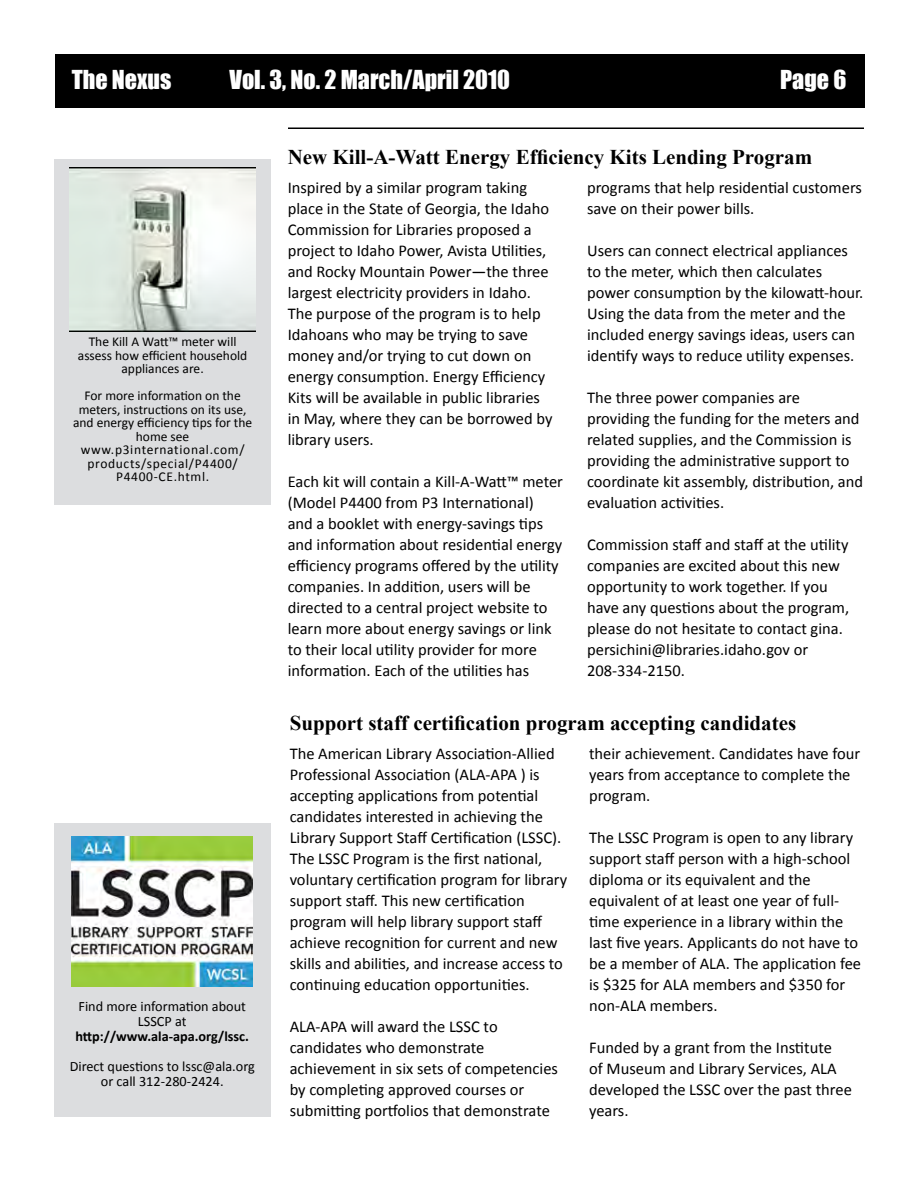
<style>
.page{position:relative;width:918px;height:1188px;background:#fff}
.page>*{position:absolute;margin:0;border:0;box-sizing:border-box;transform-origin:0 0}
.t1{font:24px "Impact";color:#fff}
.t2{font:700 21px "Times New Roman";color:#000}
.t3{font:16.5px/21px "Calibri";color:#000}
.t4{font:14.25px/15px "Calibri";color:#000;text-align:center}
.t5{font:700 14.25px "Calibri";color:#000}
.t6{font:13.5px/13.5px "Calibri";color:#000;text-align:center}
</style>
<div class="page">
<div style="left:56px;top:54px;width:810px;height:54px;background:#000"></div>
<hr style="left:288px;top:128px;width:576px;height:1px;background:#000">
<div style="left:54px;top:824px;width:217px;height:294px;background:#dcdddf"></div>
<img style="left:71px;top:837px;width:181px;height:149px">
<div style="left:54px;top:160px;width:217px;height:345px;background:#dcdddf"></div>
<img style="left:70px;top:168px;width:186px;height:164px">
<h1 class="t1" style="left:72px;top:61px;width:101px">The Nexus</h1>
<h1 class="t1" style="left:230px;top:61px;width:282px">Vol. 3, No. 2 March/April 2010</h1>
<h1 class="t1" style="left:780px;top:61px;width:68px">Page 6</h1>
<p class="t6" style="left:78px;top:334px;width:171px">The Kill A Watt™ meter will assess how efficient household appliances are.</p>
<p class="t6" style="left:73px;top:388px;width:181px">For more information on the meters, instructions on its use, and energy efficiency tips for the home see www.p3international.com/ products/special/P4400/<br>P4400-CE.html.</p>
<p class="t4" style="left:79px;top:998px;width:169px">Find more information about<br>LSSCP at</p>
<p class="t5" style="left:75px;top:1028px;width:175px">http://www.ala-apa.org/lssc.</p>
<p class="t4" style="left:70px;top:1058px;width:187px">Direct questions to lssc@ala.org or call 312-280-2424.</p>
<p class="t2" style="left:288px;top:143px;width:526px">New Kill-A-Watt Energy Efficiency Kits Lending Program</p>
<p class="t3" style="left:288px;top:176px;width:266px">Inspired by a similar program taking place in the State of Georgia, the Idaho Commission for Libraries proposed a project to Idaho Power, Avista Utilities, and Rocky Mountain Power—the three largest electricity providers in Idaho.<br>The purpose of the program is to help Idahoans who may be trying to save money and/or trying to cut down on energy consumption. Energy Efficiency Kits will be available in public libraries in May, where they can be borrowed by library users.</p>
<p class="t3" style="left:288px;top:470px;width:277px">Each kit will contain a Kill-A-Watt™ meter (Model P4400 from P3 International) and a booklet with energy-savings tips and information about residential energy efficiency programs offered by the utility companies. In addition, users will be directed to a central project website to learn more about energy savings or link to their local utility provider for more information. Each of the utilities has</p>
<p class="t3" style="left:587px;top:176px;width:276px">programs that help residential customers save on their power bills.</p>
<p class="t3" style="left:587px;top:239px;width:278px">Users can connect electrical appliances to the meter, which then calculates power consumption by the kilowatt-hour.<br>Using the data from the meter and the included energy savings ideas, users can identify ways to reduce utility expenses.</p>
<p class="t3" style="left:587px;top:386px;width:278px">The three power companies are providing the funding for the meters and related supplies, and the Commission is providing the administrative support to coordinate kit assembly, distribution, and evaluation activities.</p>
<p class="t3" style="left:587px;top:534px;width:264px">Commission staff and staff at the utility companies are excited about this new opportunity to work together. If you have any questions about the program, please do not hesitate to contact gina. persichini@libraries.idaho.gov or 208-334-2150.</p>
<p class="t2" style="left:290px;top:708px;width:508px">Support staff certification program accepting candidates</p>
<p class="t3" style="left:290px;top:742px;width:279px">The American Library Association-Allied Professional Association (ALA-APA ) is accepting applications from potential candidates interested in achieving the Library Support Staff Certification (LSSC).<br>The LSSC Program is the first national, voluntary certification program for library support staff. This new certification program will help library support staff achieve recognition for current and new skills and abilities, and increase access to continuing education opportunities.</p>
<p class="t3" style="left:290px;top:1015px;width:270px">ALA-APA will award the LSSC to candidates who demonstrate achievement in six sets of competencies by completing approved courses or submitting portfolios that demonstrate</p>
<p class="t3" style="left:589px;top:742px;width:273px">their achievement. Candidates have four years from acceptance to complete the program.</p>
<p class="t3" style="left:589px;top:826px;width:274px">The LSSC Program is open to any library support staff person with a high-school diploma or its equivalent and the equivalent of at least one year of full&shy;time experience in a library within the last five years. Applicants do not have to be a member of ALA. The application fee is $325 for ALA members and $350 for non-ALA members.</p>
<p class="t3" style="left:589px;top:1036px;width:264px">Funded by a grant from the Institute<br>of Museum and Library Services, ALA developed the LSSC over the past three years.</p>
</div>
